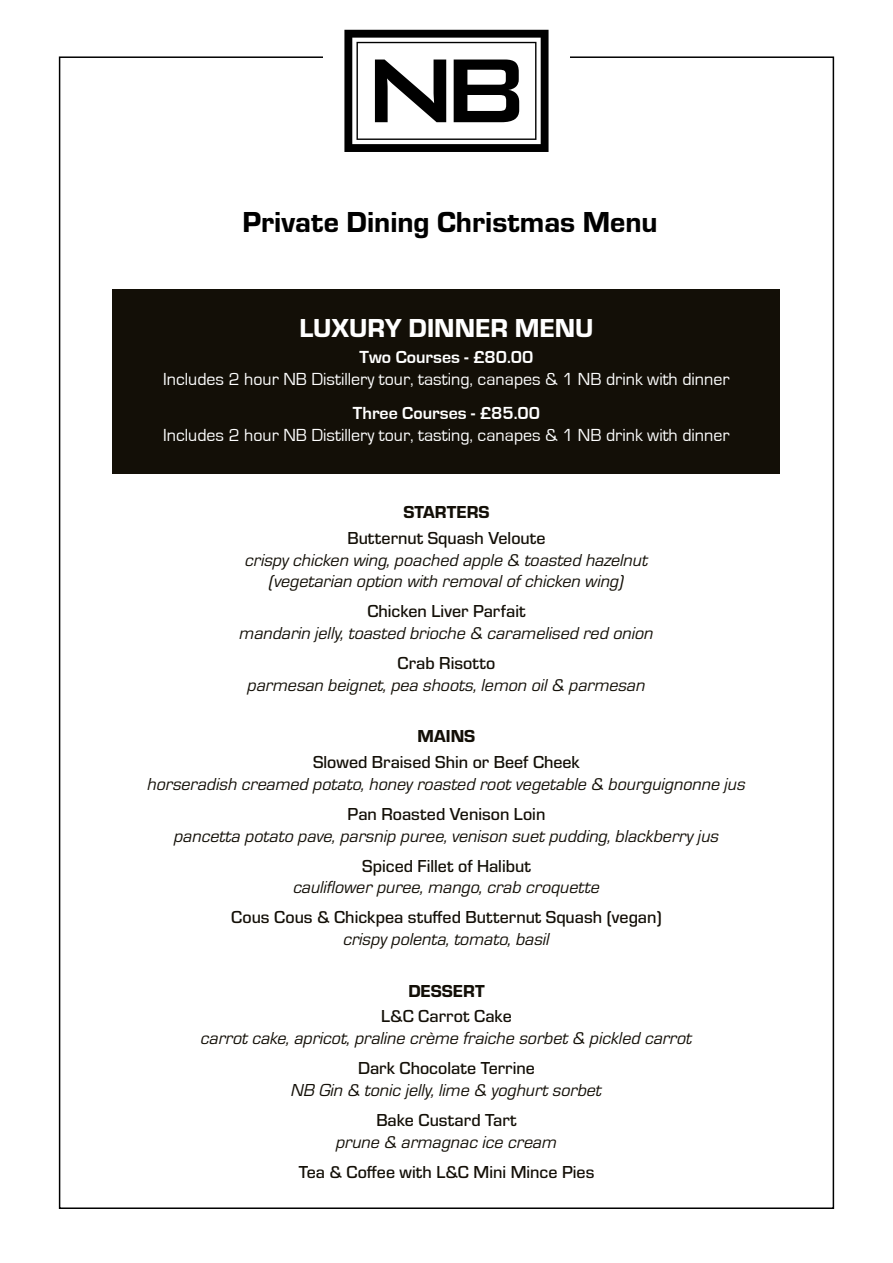
<style>
.page{position:relative;width:893px;height:1263px;background:#fff}
.page>*{position:absolute;margin:0;border:0;box-sizing:border-box;transform-origin:0 0}
.t1{font:30px "Eurostile Hea";color:#000}
.t2{font:27px "Eurostile Hea";color:#fff}
.t3{font:italic 18px/21.6px "Eurostile";color:#130f07;text-align:center}
.t4{font:500 18px "Eurostile";color:#130f07}
.t5{font:18px "Eurostile";color:#fff}
.t6{font:700 18px "Eurostile";color:#fff}
.t7{font:18px "Eurostile Hea";color:#130f07}
</style>
<div class="page">
<svg style="left:344px;top:30px;width:205px;height:122px"></svg>
<div style="left:113px;top:290px;width:667px;height:184px;background:#130f07"></div>
<h1 class="t1" style="left:242px;top:201px;width:417px">Private Dining Christmas Menu</h1>
<h2 class="t2" style="left:299px;top:309px;width:296px">LUXURY DINNER MENU</h2>
<p class="t6" style="left:360px;top:347px;width:175px">Two Courses - £80.00</p>
<p class="t5" style="left:163px;top:369px;width:568px">Includes 2 hour NB Distillery tour, tasting, canapes &amp; 1 NB drink with dinner</p>
<p class="t6" style="left:353px;top:403px;width:189px">Three Courses - £85.00</p>
<p class="t5" style="left:163px;top:425px;width:568px">Includes 2 hour NB Distillery tour, tasting, canapes &amp; 1 NB drink with dinner</p>
<p class="t7" style="left:403px;top:500px;width:88px">STARTERS</p>
<p class="t4" style="left:347px;top:526px;width:200px">Butternut Squash Veloute</p>
<p class="t3" style="left:245px;top:548px;width:404px">crispy chicken wing, poached apple &amp; toasted hazelnut (vegetarian option with removal of chicken wing)</p>
<p class="t4" style="left:367px;top:599px;width:160px">Chicken Liver Parfait</p>
<p class="t3" style="left:240px;top:621px;width:415px">mandarin jelly, toasted brioche &amp; caramelised red onion</p>
<p class="t4" style="left:398px;top:651px;width:99px">Crab Risotto</p>
<p class="t3" style="left:248px;top:673px;width:399px">parmesan beignet, pea shoots, lemon oil &amp; parmesan</p>
<p class="t7" style="left:418px;top:724px;width:59px">MAINS</p>
<p class="t4" style="left:313px;top:750px;width:268px">Slowed Braised Shin or Beef Cheek</p>
<p class="t3" style="left:147px;top:772px;width:600px">horseradish creamed potato, honey roasted root vegetable &amp; bourguignonne jus</p>
<p class="t4" style="left:348px;top:802px;width:199px">Pan Roasted Venison Loin</p>
<p class="t3" style="left:174px;top:824px;width:546px">pancetta potato pave, parsnip puree, venison suet pudding, blackberry jus</p>
<p class="t4" style="left:362px;top:853px;width:170px">Spiced Fillet of Halibut</p>
<p class="t3" style="left:293px;top:876px;width:308px">cauliflower puree, mango, crab croquette</p>
<p class="t4" style="left:231px;top:905px;width:432px">Cous Cous &amp; Chickpea stuffed Butternut Squash (vegan)</p>
<p class="t3" style="left:343px;top:927px;width:208px">crispy polenta, tomato, basil</p>
<p class="t7" style="left:408px;top:978px;width:78px">DESSERT</p>
<p class="t4" style="left:381px;top:1004px;width:132px">L&amp;C Carrot Cake</p>
<p class="t3" style="left:201px;top:1026px;width:493px">carrot cake, apricot, praline crème fraiche sorbet &amp; pickled carrot</p>
<p class="t4" style="left:358px;top:1056px;width:178px">Dark Chocolate Terrine</p>
<p class="t3" style="left:291px;top:1078px;width:312px">NB Gin &amp; tonic jelly, lime &amp; yoghurt sorbet</p>
<p class="t4" style="left:376px;top:1108px;width:142px">Bake Custard Tart</p>
<p class="t3" style="left:336px;top:1130px;width:222px">prune &amp; armagnac ice cream</p>
<p class="t4" style="left:299px;top:1159px;width:297px">Tea &amp; Coffee with L&amp;C Mini Mince Pies</p>
</div>
